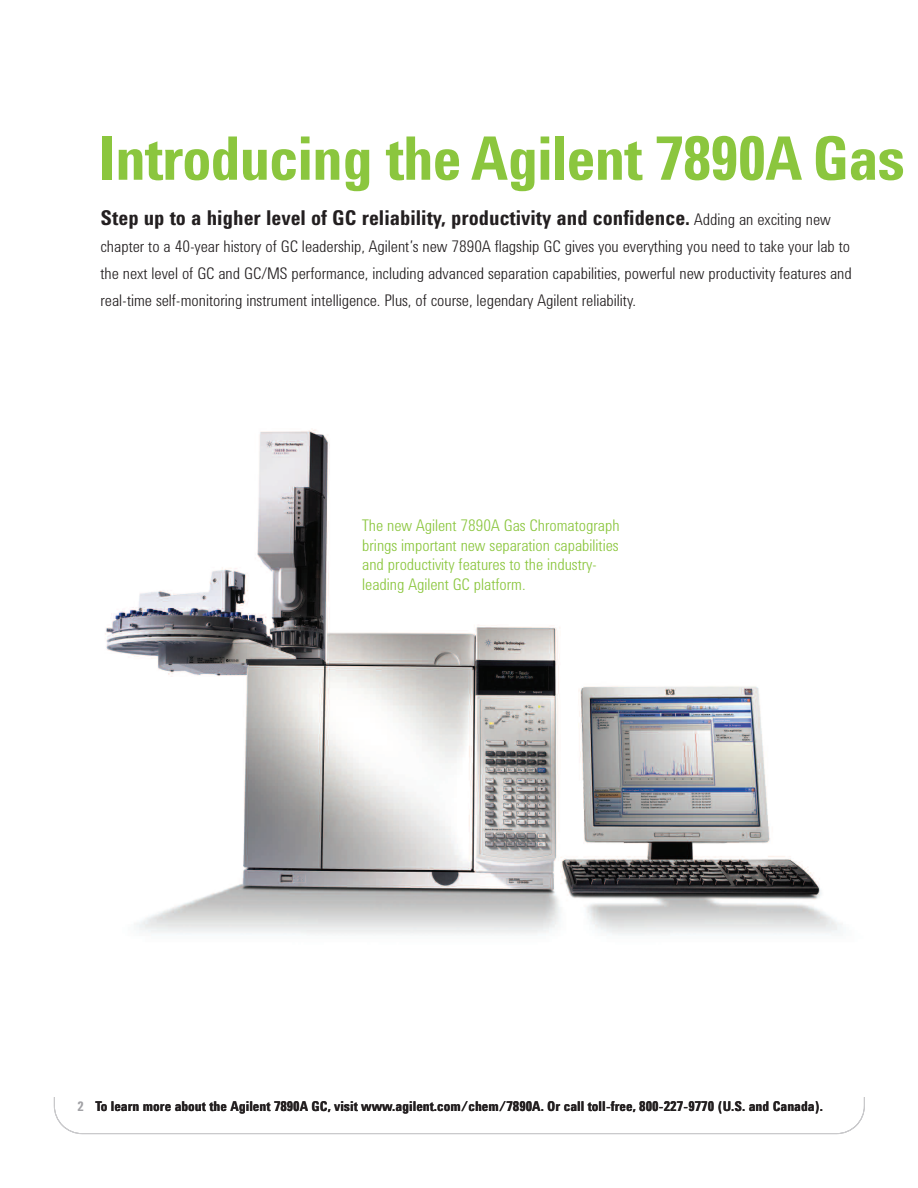
<style>
.page{position:relative;width:918px;height:1188px;background:#fff}
.page>*{position:absolute;margin:0;border:0;box-sizing:border-box;transform-origin:0 0}
.t1{font:700 61.65px "Agilent Cond";letter-spacing:-.02em;color:#8bc63e}
.t2{font:700 21px "Agilent Cond";color:#231f20}
.t3{font:300 16.5px/27px "Agilent Cond";color:#231f20;text-align:justify}
.t4{font:300 16.5px/19.5px "Agilent Cond";color:#8bc63e}
.t5{font:700 13.8px "Agilent Cond";color:#231f20}
.t6{font:700 13.5px "Agilent Cond";color:#a1a1a5}
.s1{font-weight:300;font-size:16.5px}
</style>
<div class="page">
<img style="left:105px;top:430px;width:736px;height:505px">
<svg style="left:54px;top:1097px;width:811px;height:37px"></svg>
<h1 class="t1" style="left:99px;top:137px;width:808px">Introducing the Agilent 7890A Gas</h1>
<p class="t2" style="left:101px;top:211px;width:732px">Step up to a higher level of GC reliability, productivity and confidence. <span class="s1">Adding an exciting new</span></p>
<p class="t3" style="left:101px;top:235px;width:753px">chapter to a 40-year history of GC leadership, Agilent’s new 7890A flagship GC gives you everything you need to take your lab to the next level of GC and GC/MS performance, including advanced separation capabilities, powerful new productivity features and real-time self-monitoring instrument intelligence. Plus, of course, legendary Agilent reliability.</p>
<p class="t4" style="left:362px;top:517px;width:259px">The new Agilent 7890A Gas Chromatograph brings important new separation capabilities and productivity features to the industry&shy;leading Agilent GC platform.</p>
<p class="t6" style="left:77px;top:1102px;width:8px">2</p>
<p class="t5" style="left:96px;top:1102px;width:729px">To learn more about the Agilent 7890A GC, visit www.agilent.com/chem/7890A. Or call toll-free, 800-227-9770 (U.S. and Canada).</p>
</div>
